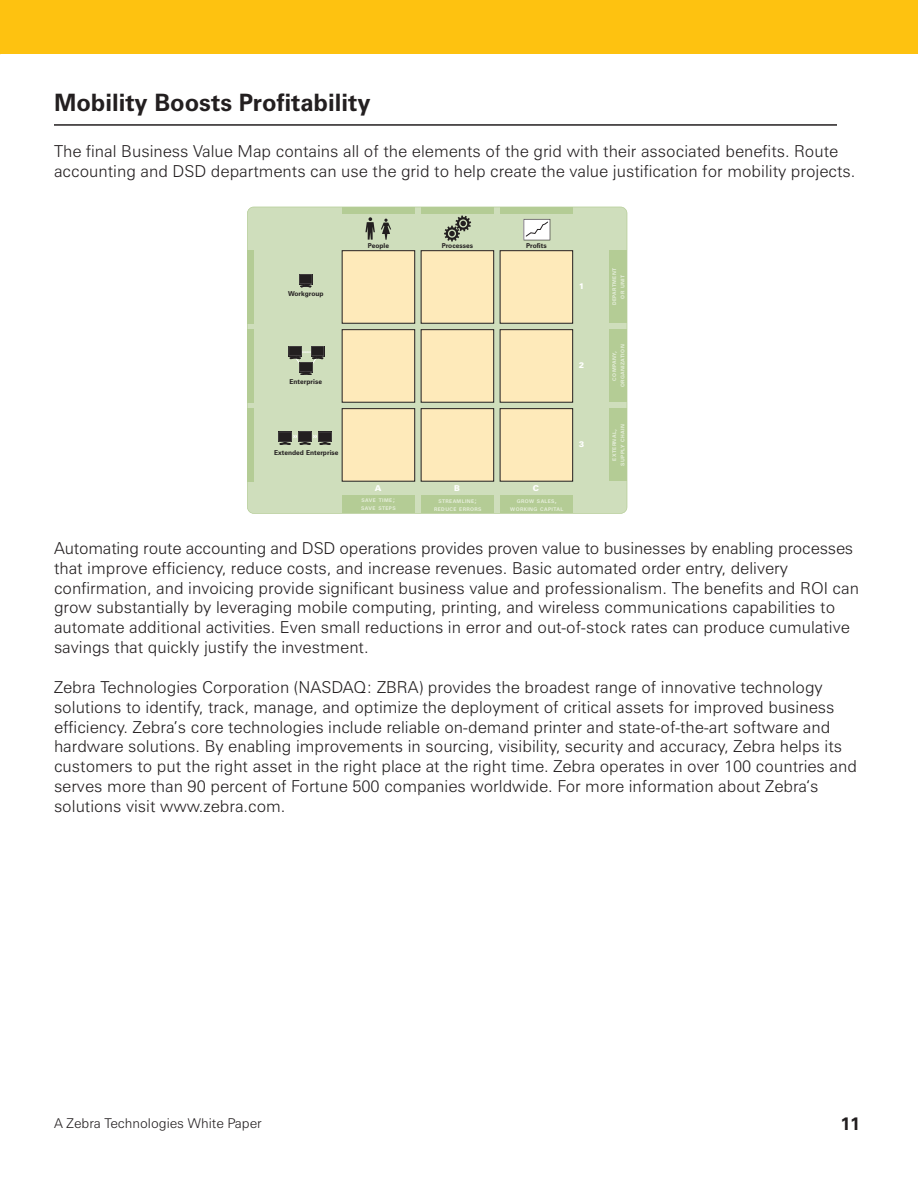
<style>
.page{position:relative;width:918px;height:1188px;background:#fff}
.page>*{position:absolute;margin:0;border:0;box-sizing:border-box;transform-origin:0 0}
.Page_Header{font:700 24px "Zurich BT";color:#231f20}
.t1{font:700 18px "Zurich BT";color:#231f20}
.Content{font:300 16.5px/19.8px "Zurich BT";color:#231f20}
.t2{font:300 13.5px "Zurich BT";color:#231f20}
.t3{font:900 8.1px "Zurich BT";color:#fff}
.t4{font:700 6.75px "Zurich BT";color:#231f20}
.t5{font:700 5.1px/8.1px "Zurich BT";letter-spacing:.075em;color:#e6eedb;text-align:center}
.s1{font-size:6.75px}
</style>
<div class="page">
<div style="left:0;top:0;width:918px;height:54px;background:#fec210"></div>
<hr style="left:54px;top:124px;width:783px;height:2px;background:#231f20">
<div style="left:247px;top:207px;width:380px;height:307px;background:#cfdebc"></div>
<div style="left:342px;top:496px;width:73px;height:17px;background:#b4cc95"></div>
<div style="left:421px;top:496px;width:73px;height:17px;background:#b4cc95"></div>
<div style="left:500px;top:496px;width:73px;height:17px;background:#b4cc95"></div>
<svg style="left:300px;top:274px;width:13px;height:13px"></svg>
<svg style="left:289px;top:346px;width:35px;height:29px"></svg>
<svg style="left:279px;top:432px;width:53px;height:13px"></svg>
<div style="left:342px;top:251px;width:73px;height:72px;background:#feeaba"></div>
<div style="left:342px;top:330px;width:73px;height:72px;background:#feeaba"></div>
<div style="left:342px;top:329px;width:73px;height:73px;border:1px solid #231f20"></div>
<div style="left:342px;top:409px;width:73px;height:72px;background:#feeaba"></div>
<div style="left:342px;top:408px;width:73px;height:73px;border:1px solid #231f20"></div>
<div style="left:421px;top:251px;width:73px;height:72px;background:#feeaba"></div>
<div style="left:421px;top:330px;width:73px;height:72px;background:#feeaba"></div>
<div style="left:421px;top:329px;width:73px;height:73px;border:1px solid #231f20"></div>
<div style="left:421px;top:409px;width:73px;height:72px;background:#feeaba"></div>
<div style="left:421px;top:408px;width:73px;height:73px;border:1px solid #231f20"></div>
<div style="left:500px;top:251px;width:73px;height:72px;background:#feeaba"></div>
<div style="left:500px;top:330px;width:73px;height:72px;background:#feeaba"></div>
<div style="left:500px;top:329px;width:73px;height:73px;border:1px solid #231f20"></div>
<div style="left:500px;top:409px;width:73px;height:72px;background:#feeaba"></div>
<div style="left:500px;top:408px;width:73px;height:73px;border:1px solid #231f20"></div>
<svg style="left:365px;top:217px;width:10px;height:23px"></svg>
<svg style="left:381px;top:219px;width:10px;height:21px"></svg>
<svg style="left:444px;top:216px;width:27px;height:26px"></svg>
<svg style="left:524px;top:219px;width:26px;height:21px"></svg>
<div style="left:342px;top:207px;width:73px;height:6px;background:#b4cc95"></div>
<div style="left:421px;top:207px;width:73px;height:6px;background:#b4cc95"></div>
<div style="left:500px;top:207px;width:73px;height:6px;background:#b4cc95"></div>
<div style="left:609px;top:250px;width:18px;height:73px;background:#b4cc95"></div>
<div style="left:609px;top:329px;width:18px;height:73px;background:#b4cc95"></div>
<div style="left:609px;top:408px;width:18px;height:73px;background:#b4cc95"></div>
<div style="left:247px;top:251px;width:6px;height:73px;background:#b4cc95"></div>
<div style="left:247px;top:330px;width:6px;height:73px;background:#b4cc95"></div>
<div style="left:247px;top:409px;width:6px;height:73px;background:#b4cc95"></div>
<p class="Page_Header" style="left:54px;top:88px;width:318px">Mobility Boosts Profitability</p>
<p class="Content" style="left:54px;top:142px;width:803px">The final Business Value Map contains all of the elements of the grid with their associated benefits. Route accounting and DSD departments can use the grid to help create the value justification for mobility projects.</p>
<p class="t4" style="left:288px;top:289px;width:37px">Workgroup</p>
<p class="t4" style="left:368px;top:241px;width:23px">People</p>
<p class="t4" style="left:442px;top:241px;width:33px">Processes</p>
<p class="t4" style="left:526px;top:241px;width:22px">Profits</p>
<p class="t3" style="left:579px;top:281px;width:7px">1</p>
<p class="t4" style="left:290px;top:377px;width:34px">Enterprise</p>
<p class="t4" style="left:274px;top:449px;width:66px">Extended Enterprise</p>
<p class="t3" style="left:375px;top:483px;width:8px">A</p>
<p class="t5" style="left:361px;top:496px;width:36px;text-align:left">SAVE TIME<span class="s1">;<br></span>SAVE STEPS</p>
<p class="t3" style="left:579px;top:360px;width:7px">2</p>
<p class="t3" style="left:454px;top:483px;width:7px">B</p>
<p class="t3" style="left:533px;top:483px;width:8px">C</p>
<p class="t5" style="left:434px;top:497px;width:49px">STREAMLINE<span class="s1">;<br></span>REDUCE ERRORS</p>
<p class="t5" style="left:510px;top:497px;width:54px">GROW SALES<span class="s1">,<br></span>WORKING CAPITAL</p>
<p class="t3" style="left:579px;top:439px;width:7px">3</p>
<p class="t5" style="left:610px;top:305px;width:39px;rotate:-90deg">DEPARTMENT<br>OR UNIT</p>
<p class="t5" style="left:610px;top:387px;width:44px;rotate:-90deg">COMPANY<span class="s1">,<br></span>ORGANIZATION</p>
<p class="t5" style="left:610px;top:466px;width:43px;rotate:-90deg">EXTERNAL<span class="s1">,<br></span>SUPPLY CHAIN</p>
<p class="Content" style="left:54px;top:538px;width:807px">Automating route accounting and DSD operations provides proven value to businesses by enabling processes that improve efficiency, reduce costs, and increase revenues. Basic automated order entry, delivery confirmation, and invoicing provide significant business value and professionalism. The benefits and ROI can grow substantially by leveraging mobile computing, printing, and wireless communications capabilities to automate additional activities. Even small reductions in error and out-of-stock rates can produce cumulative savings that quickly justify the investment.</p>
<p class="Content" style="left:54px;top:677px;width:804px">Zebra Technologies Corporation (NASDAQ: ZBRA) provides the broadest range of innovative technology solutions to identify, track, manage, and optimize the deployment of critical assets for improved business efficiency. Zebra’s core technologies include reliable on-demand printer and state-of-the-art software and hardware solutions. By enabling improvements in sourcing, visibility, security and accuracy, Zebra helps its customers to put the right asset in the right place at the right time. Zebra operates in over 100 countries and serves more than 90 percent of Fortune 500 companies worldwide. For more information about Zebra‘s solutions visit www.zebra.com.</p>
<p class="t2" style="left:54px;top:1115px;width:209px">A Zebra Technologies White Paper</p>
<p class="t1" style="left:840px;top:1112px;width:21px">11</p>
</div>
